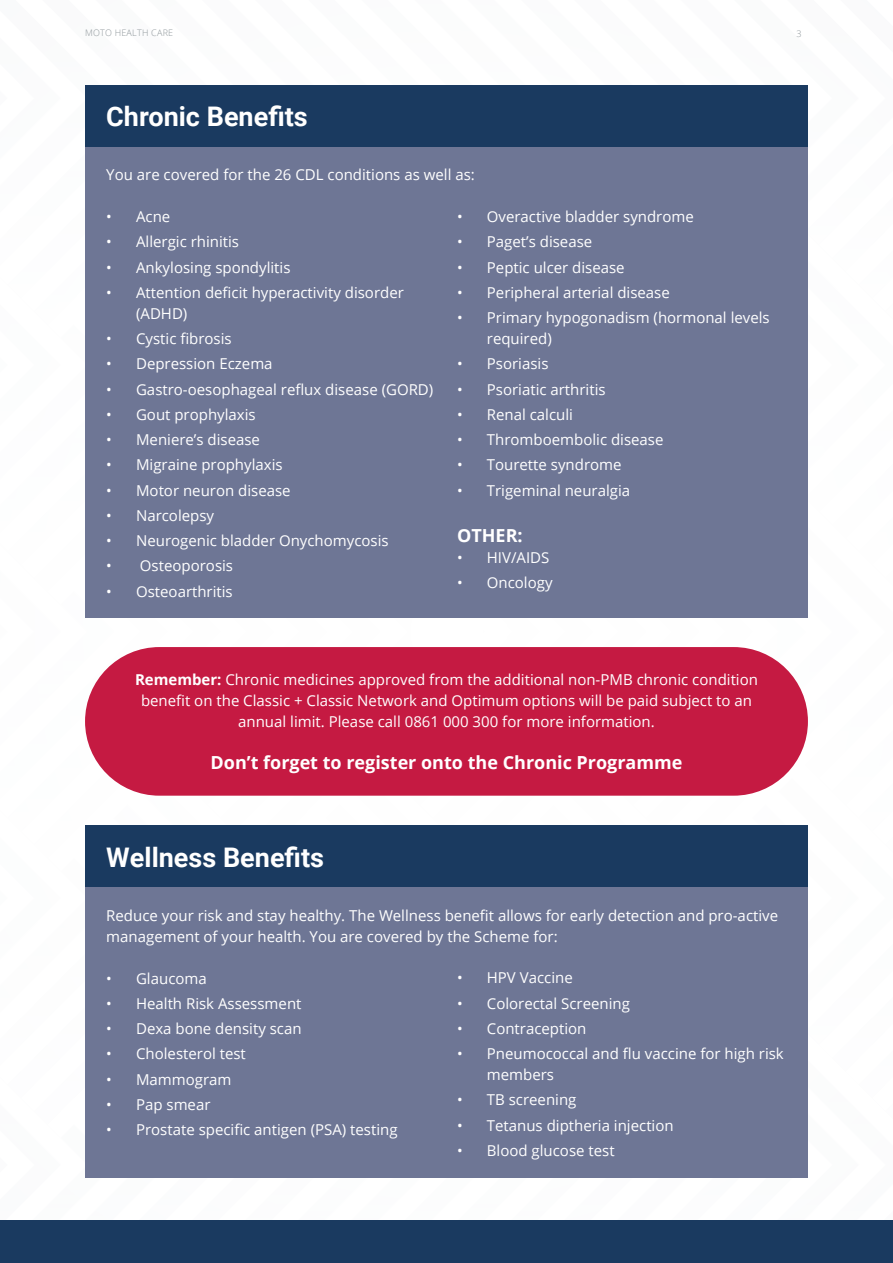
<style>
.page{position:relative;width:893px;height:1263px;background:#fff}
.page>*{position:absolute;margin:0;border:0;box-sizing:border-box;transform-origin:0 0}
.t1{font:700 27px "Roboto";color:#fff}
.t2{font:700 18px "Open Sans";color:#fff}
.t3{font:15px/21px "Open Sans";color:#fff}
.t4{font:300 9px "Open Sans";letter-spacing:.025em;color:#8e969a}
.s1{font-weight:700}
</style>
<div class="page">
<div style="left:85px;top:85px;width:723px;height:62px;background:#1a3a60"></div>
<div style="left:85px;top:147px;width:723px;height:471px;background:#6e7695"></div>
<div style="left:85px;top:825px;width:723px;height:63px;background:#1a3a60"></div>
<div style="left:85px;top:888px;width:723px;height:290px;background:#6e7695"></div>
<div style="left:85px;top:647px;width:723px;height:149px;background:#c51a42;border-radius:74px"></div>
<div style="left:0;top:1220px;width:893px;height:43px;background:#1a3a60"></div>
<p class="t4" style="left:85px;top:26px;width:90px">MOTO HEALTH CARE</p>
<p class="t4" style="left:796px;top:27px;width:7px">3</p>
<h1 class="t1" style="left:106px;top:98px;width:203px">Chronic Benefits</h1>
<p class="t3" style="left:106px;top:164px;width:370px">You are covered for the 26 CDL conditions as well as:</p>
<p class="t3" style="left:106px;top:206px;width:66px">• Acne</p>
<p class="t3" style="left:106px;top:231px;width:134px">• Allergic rhinitis</p>
<p class="t3" style="left:106px;top:256px;width:186px">• Ankylosing spondylitis</p>
<p class="t3" style="left:136px;top:281px;width:269px;text-indent:-30px">• Attention deficit hyperactivity disorder (ADHD)</p>
<p class="t3" style="left:106px;top:328px;width:127px">• Cystic fibrosis</p>
<p class="t3" style="left:106px;top:353px;width:168px">• Depression Eczema</p>
<p class="t3" style="left:106px;top:378px;width:329px">• Gastro-oesophageal reflux disease (GORD)</p>
<p class="t3" style="left:106px;top:403px;width:151px">• Gout prophylaxis</p>
<p class="t3" style="left:106px;top:429px;width:155px">• Meniere’s disease</p>
<p class="t3" style="left:106px;top:454px;width:178px">• Migraine prophylaxis</p>
<p class="t3" style="left:106px;top:479px;width:186px">• Motor neuron disease</p>
<p class="t3" style="left:106px;top:504px;width:109px">• Narcolepsy</p>
<p class="t3" style="left:106px;top:530px;width:284px">• Neurogenic bladder Onychomycosis</p>
<p class="t3" style="left:106px;top:555px;width:128px">• Osteoporosis</p>
<p class="t3" style="left:106px;top:580px;width:128px">• Osteoarthritis</p>
<p class="t3" style="left:457px;top:206px;width:238px">• Overactive bladder syndrome</p>
<p class="t3" style="left:457px;top:231px;width:137px">• Paget’s disease</p>
<p class="t3" style="left:457px;top:256px;width:169px">• Peptic ulcer disease</p>
<p class="t3" style="left:457px;top:281px;width:214px">• Peripheral arterial disease</p>
<p class="t3" style="left:487px;top:307px;width:284px;text-indent:-30px">• Primary hypogonadism (hormonal levels required)</p>
<p class="t3" style="left:457px;top:353px;width:93px">• Psoriasis</p>
<p class="t3" style="left:457px;top:378px;width:150px">• Psoriatic arthritis</p>
<p class="t3" style="left:457px;top:403px;width:117px">• Renal calculi</p>
<p class="t3" style="left:457px;top:429px;width:208px">• Thromboembolic disease</p>
<p class="t3" style="left:457px;top:454px;width:166px">• Tourette syndrome</p>
<p class="t3" style="left:457px;top:479px;width:175px">• Trigeminal neuralgia</p>
<p class="t2" style="left:457px;top:523px;width:67px">OTHER:</p>
<p class="t3" style="left:457px;top:547px;width:94px">• HIV/AIDS</p>
<p class="t3" style="left:457px;top:572px;width:97px">• Oncology</p>
<p class="t3" style="left:135px;top:669px;width:624px;text-align:center"><span class="s1">Remember:</span> Chronic medicines approved from the additional non-PMB chronic condition benefit on the Classic + Classic Network and Optimum options will be paid subject to an annual limit. Please call 0861 000 300 for more information.</p>
<p class="t2" style="left:211px;top:750px;width:473px">Don’t forget to register onto the Chronic Programme</p>
<h1 class="t1" style="left:106px;top:838px;width:219px">Wellness Benefits</h1>
<p class="t3" style="left:106px;top:904px;width:673px">Reduce your risk and stay healthy. The Wellness benefit allows for early detection and pro-active management of your health. You are covered by the Scheme for:</p>
<p class="t3" style="left:106px;top:967px;width:102px">• Glaucoma</p>
<p class="t3" style="left:106px;top:992px;width:197px">• Health Risk Assessment</p>
<p class="t3" style="left:106px;top:1018px;width:197px">• Dexa bone density scan</p>
<p class="t3" style="left:106px;top:1043px;width:141px">• Cholesterol test</p>
<p class="t3" style="left:106px;top:1068px;width:127px">• Mammogram</p>
<p class="t3" style="left:106px;top:1093px;width:106px">• Pap smear</p>
<p class="t3" style="left:106px;top:1119px;width:293px">• Prostate specific antigen (PSA) testing</p>
<p class="t3" style="left:457px;top:967px;width:117px">• HPV Vaccine</p>
<p class="t3" style="left:457px;top:992px;width:174px">• Colorectal Screening</p>
<p class="t3" style="left:457px;top:1018px;width:131px">• Contraception</p>
<p class="t3" style="left:487px;top:1043px;width:298px;text-indent:-30px">• Pneumococcal and flu vaccine for high risk members</p>
<p class="t3" style="left:457px;top:1089px;width:121px">• TB screening</p>
<p class="t3" style="left:457px;top:1114px;width:218px">• Tetanus diptheria injection</p>
<p class="t3" style="left:457px;top:1139px;width:159px">• Blood glucose test</p>
</div>
